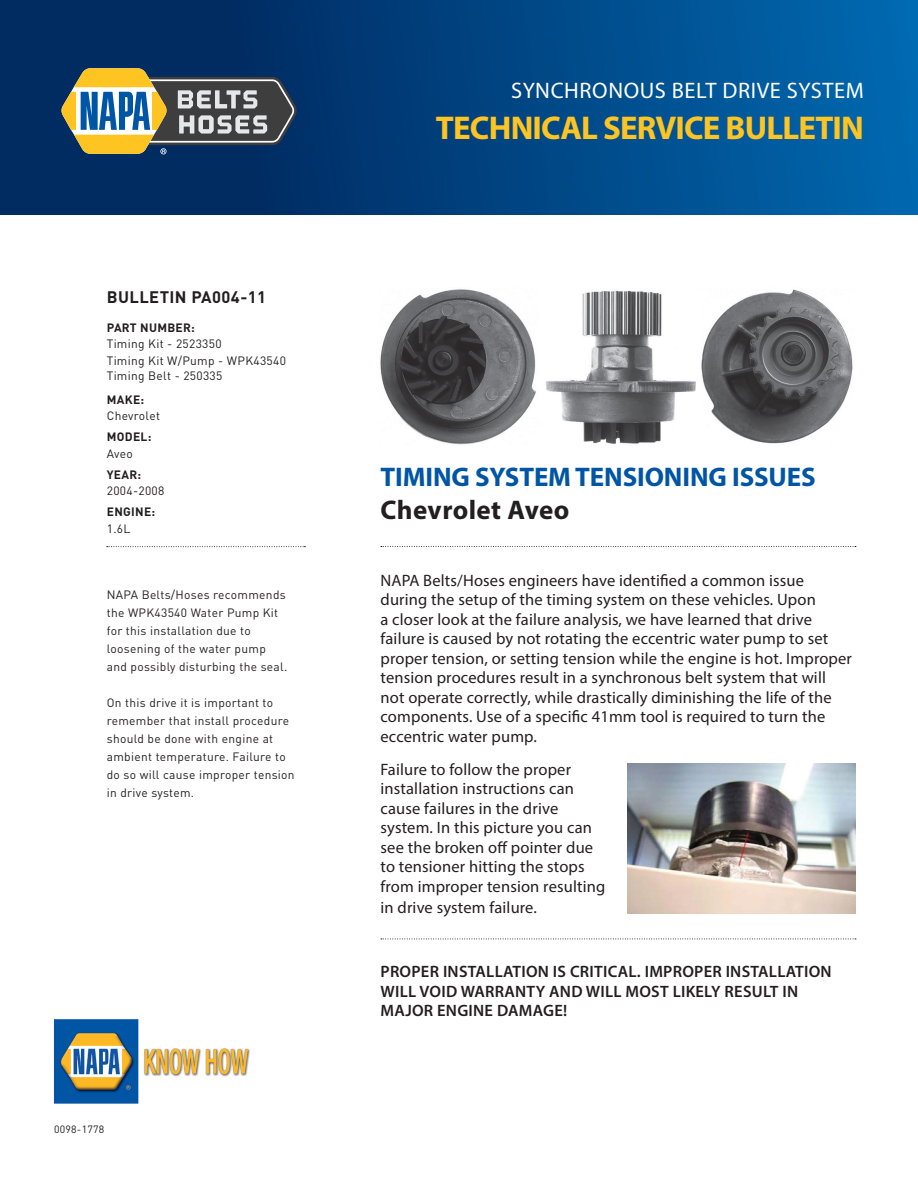
<style>
.page{position:relative;width:918px;height:1188px;background:#fff}
.page>*{position:absolute;margin:0;border:0;box-sizing:border-box;transform-origin:0 0}
.Body_Head_PMS123{font:700 33px "Myriad Pro";letter-spacing:-.025em;color:#fec422}
.t1{font:700 27px/33px "Myriad Pro";letter-spacing:-.005em;color:#0155a5}
.t2{font:22.5px "Myriad Pro";letter-spacing:.025em;color:#fff}
.t3{font:16.5px/19.5px "Myriad Pro";letter-spacing:.01em;color:#231f20}
.t4{font:600 16.5px/19.5px "Myriad Pro";letter-spacing:.015em;color:#231f20}
.t5{font:700 16.5px "DIN Pro";letter-spacing:.025em;color:#231f20}
.t6{font:12px/18px "DIN Pro";letter-spacing:.025em;color:#231f20}
.t7{font:700 12px "DIN Pro";letter-spacing:.025em;color:#231f20}
.t8{font:10.5px "DIN Pro";letter-spacing:.025em;color:#231f20}
.s1{color:#231f20}
</style>
<div class="page">
<svg style="left:107px;top:546px;width:198px;height:1px"></svg>
<svg style="left:381px;top:546px;width:475px;height:1px"></svg>
<svg style="left:381px;top:939px;width:475px;height:1px"></svg>
<img style="left:54px;top:1019px;width:196px;height:85px">
<img style="left:627px;top:763px;width:228px;height:150px">
<img style="left:380px;top:289px;width:473px;height:156px">
<div style="left:0;top:0;width:918px;height:215px;background:linear-gradient(to right,#002053,#0065ab)"></div>
<svg style="left:62px;top:68px;width:235px;height:86px;background:#71786f"></svg>
<p class="t5" style="left:107px;top:284px;width:161px">BULLETIN PA004-11</p>
<p class="t7" style="left:107px;top:318px;width:90px">PART NUMBER:</p>
<p class="t6" style="left:107px;top:334px;width:116px">Timing Kit - 2523350</p>
<p class="t6" style="left:107px;top:350px;width:181px">Timing Kit W/Pump - WPK43540</p>
<p class="t6" style="left:107px;top:365px;width:117px">Timing Belt - 250335</p>
<p class="t7" style="left:107px;top:390px;width:39px">MAKE:</p>
<p class="t6" style="left:107px;top:406px;width:55px">Chevrolet</p>
<p class="t7" style="left:107px;top:427px;width:46px">MODEL:</p>
<p class="t6" style="left:107px;top:443px;width:28px">Aveo</p>
<p class="t7" style="left:107px;top:465px;width:36px">YEAR:</p>
<p class="t6" style="left:107px;top:481px;width:59px">2004-2008</p>
<p class="t7" style="left:107px;top:502px;width:50px">ENGINE:</p>
<p class="t6" style="left:107px;top:518px;width:25px">1.6L</p>
<p class="t6" style="left:107px;top:584px;width:181px">NAPA Belts/Hoses recommends the WPK43540 Water Pump Kit</p>
<p class="t6" style="left:107px;top:620px;width:145px">for this installation due to</p>
<p class="t6" style="left:107px;top:638px;width:161px">loosening of the water pump</p>
<p class="t6" style="left:107px;top:656px;width:182px">and possibly disturbing the seal.</p>
<p class="t6" style="left:107px;top:692px;width:168px">On this drive it is important to</p>
<p class="t6" style="left:107px;top:710px;width:184px">remember that install procedure</p>
<p class="t6" style="left:107px;top:728px;width:168px">should be done with engine at</p>
<p class="t6" style="left:107px;top:746px;width:181px">ambient temperature. Failure to</p>
<p class="t6" style="left:107px;top:764px;width:189px">do so will cause improper tension</p>
<p class="t6" style="left:107px;top:782px;width:89px">in drive system.</p>
<p class="t8" style="left:54px;top:1121px;width:52px">0098-1778</p>
<p class="t2" style="left:511px;top:76px;width:354px">SYNCHRONOUS BELT DRIVE SYSTEM</p>
<p class="Body_Head_PMS123" style="left:436px;top:107px;width:430px">TECHNICAL SERVICE BULLETIN</p>
<p class="t1" style="left:381px;top:459px;width:437px">TIMING SYSTEM TENSIONING ISSUES<br><span class="s1">Chevrolet Aveo</span></p>
<p class="t3" style="left:381px;top:570px;width:473px">NAPA Belts/Hoses engineers have identified a common issue during the setup of the timing system on these vehicles. Upon<br>a closer look at the failure analysis, we have learned that drive failure is caused by not rotating the eccentric water pump to set proper tension, or setting tension while the engine is hot. Improper tension procedures result in a synchronous belt system that will not operate correctly, while drastically diminishing the life of the components. Use of a specific 41mm tool is required to turn the eccentric water pump.</p>
<p class="t3" style="left:381px;top:759px;width:226px">Failure to follow the proper installation instructions can cause failures in the drive system. In this picture you can see the broken off pointer due to tensioner hitting the stops from improper tension resulting</p>
<p class="t3" style="left:381px;top:897px;width:158px">in drive system failure.</p>
<p class="t4" style="left:381px;top:962px;width:453px">PROPER INSTALLATION IS CRITICAL. IMPROPER INSTALLATION<br>WILL VOID WARRANTY AND WILL MOST LIKELY RESULT IN</p>
<p class="t4" style="left:381px;top:1001px;width:188px">MAJOR ENGINE DAMAGE!</p>
</div>
